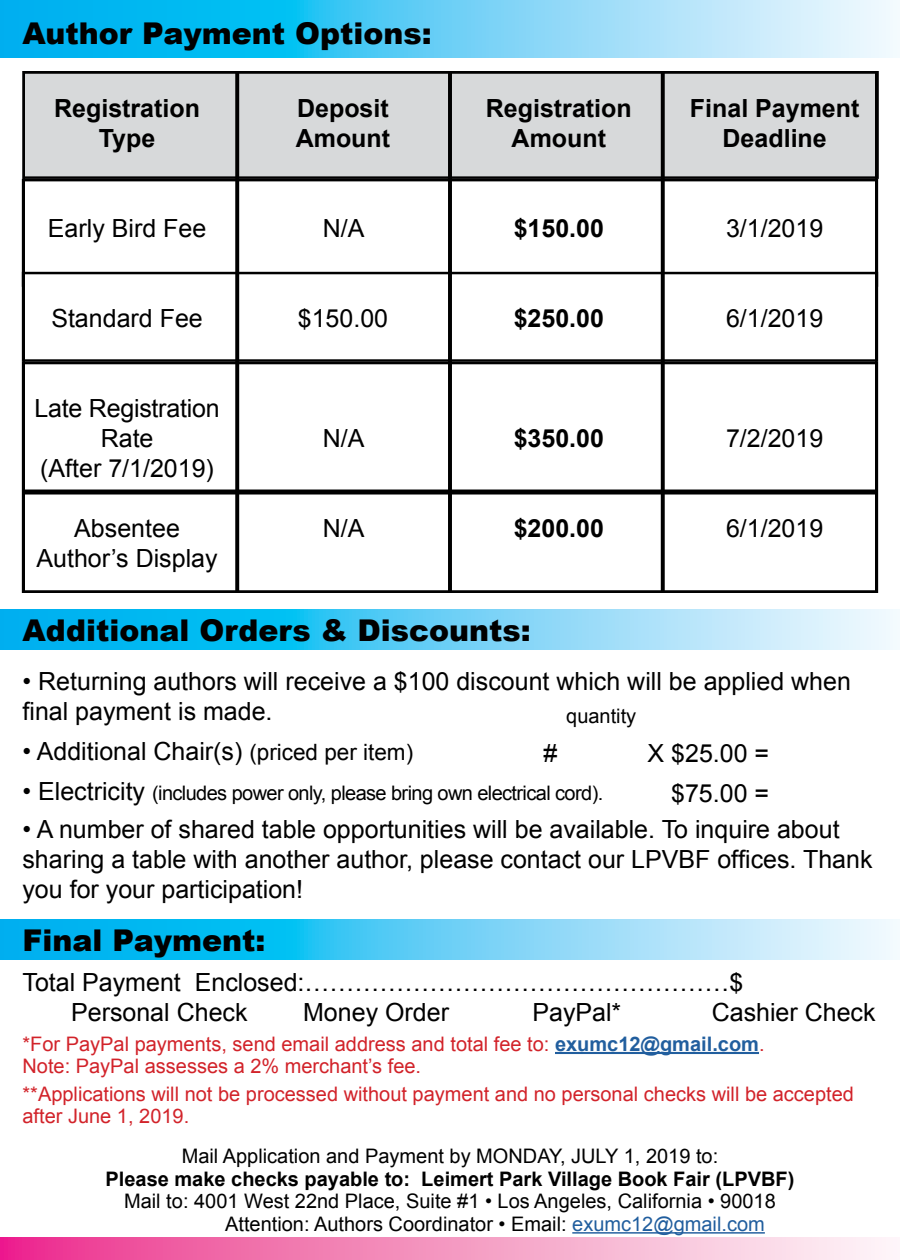
<style>
.page{position:relative;width:900px;height:1260px;background:#fff}
.page>*{position:absolute;margin:0;border:0;box-sizing:border-box;transform-origin:0 0}
.t1{font:900 30px "Arial";color:#000}
.t2{font:25px/30px "Arial";color:#000}
.t3{font:700 25px/30px "Arial";color:#000;text-align:center}
.t4{font:20px/22.5px "Arial";color:#d2232a}
.t5{font:20px/22.5px "Arial";color:#000}
.t6{font:20px "Arial";letter-spacing:-.03em;color:#000}
.t7{font:700 20px "Arial";color:#000}
.s1{font-size:22.5px}
.s2{font-size:25px}
.s3{font-weight:700;color:#215e9e}
.s4{color:#215e9e}
</style>
<div class="page">
<svg style="left:0;top:0;width:900px;height:58px;background:#65d1f6"></svg>
<svg style="left:0;top:609px;width:900px;height:40px;background:#64d0f6"></svg>
<svg style="left:0;top:919px;width:900px;height:40px;background:#64d0f6"></svg>
<svg style="left:0;top:1238px;width:890px;height:22px;background:#f494c1"></svg>
<div style="left:24px;top:72px;width:854px;height:106px;background:#d7d9da"></div>
<div style="left:22px;top:71px;width:857px;height:108px;border:2px solid #000"></div>
<div style="left:22px;top:179px;width:856px;height:108px;border:2px solid #000"></div>
<div style="left:23px;top:273px;width:854px;height:88px;background:#fff"></div>
<div style="left:22px;top:272px;width:856px;height:90px;border:2px solid #000"></div>
<div style="left:22px;top:362px;width:856px;height:130px;border:2px solid #000"></div>
<div style="left:22px;top:492px;width:856px;height:101px;border:2px solid #000"></div>
<div style="left:22px;top:71px;width:217px;height:522px;border:2px solid #000"></div>
<div style="left:235px;top:71px;width:217px;height:522px;border:2px solid #000"></div>
<div style="left:448px;top:71px;width:217px;height:522px;border:2px solid #000"></div>
<div style="left:661px;top:71px;width:217px;height:522px;border:2px solid #000"></div>
<hr style="left:555px;top:1052px;width:204px;height:2px;background:#215e9e">
<hr style="left:572px;top:1232px;width:193px;height:2px;background:#215e9e">
<p class="t1" style="left:22px;top:11px;width:411px">Author Payment Options:</p>
<p class="t3" style="left:54px;top:94px;width:147px">Registration<br>Type</p>
<p class="t3" style="left:296px;top:94px;width:96px;text-align:left">Deposit<br>Amount</p>
<p class="t3" style="left:486px;top:94px;width:147px">Registration<br>Amount</p>
<p class="t3" style="left:690px;top:94px;width:171px">Final Payment<br>Deadline</p>
<p class="t2" style="left:48px;top:213px;width:160px">Early Bird Fee</p>
<p class="t2" style="left:323px;top:213px;width:43px">N/A</p>
<p class="t3" style="left:514px;top:214px;width:92px">$150.00</p>
<p class="t2" style="left:726px;top:213px;width:99px">3/1/2019</p>
<p class="t2" style="left:51px;top:303px;width:153px">Standard Fee</p>
<p class="t2" style="left:298px;top:303px;width:92px">$150.00</p>
<p class="t3" style="left:514px;top:304px;width:92px">$250.00</p>
<p class="t2" style="left:726px;top:303px;width:99px">6/1/2019</p>
<p class="t2" style="left:35px;top:393px;width:186px;text-align:center">Late Registration<br>Rate<br>(After 7/1/2019)</p>
<p class="t2" style="left:37px;top:513px;width:183px;text-align:center">Absentee<br>Author’s Display</p>
<p class="t2" style="left:323px;top:423px;width:43px">N/A</p>
<p class="t2" style="left:323px;top:513px;width:43px">N/A</p>
<p class="t3" style="left:514px;top:424px;width:92px">$350.00</p>
<p class="t3" style="left:514px;top:514px;width:92px">$200.00</p>
<p class="t2" style="left:726px;top:423px;width:99px">7/2/2019</p>
<p class="t2" style="left:726px;top:513px;width:99px">6/1/2019</p>
<p class="t1" style="left:22px;top:609px;width:510px">Additional Orders &amp; Discounts:</p>
<p class="t2" style="left:22px;top:666px;width:830px">• Returning authors will receive a $100 discount which will be applied when final payment is made.</p>
<p class="t2" style="left:22px;top:736px;width:392px">• Additional Chair(s) <span class="s1">(priced per item)</span></p>
<p class="t6" style="left:23px;top:780px;width:582px"><span class="s2">• Electricity</span> (includes power only, please bring own electrical cord).</p>
<p class="t2" style="left:22px;top:814px;width:852px">• A number of shared table opportunities will be available. To inquire about sharing a table with another author, please contact our LPVBF offices. Thank you for your participation!</p>
<p class="t5" style="left:566px;top:705px;width:72px">quantity</p>
<p class="t2" style="left:543px;top:738px;width:15px">#</p>
<p class="t2" style="left:648px;top:733px;width:123px;line-height:40px;text-align:right">X $25.00 = $75.00 =</p>
<p class="t1" style="left:22px;top:918px;width:244px">Final Payment:</p>
<p class="t2" style="left:71px;top:967px;width:674px;text-indent:-49px">Total Payment Enclosed:……………………………………………$<br>Personal Check</p>
<p class="t2" style="left:303px;top:997px;width:147px">Money Order</p>
<p class="t2" style="left:532px;top:997px;width:90px">PayPal*</p>
<p class="t2" style="left:712px;top:997px;width:165px">Cashier Check</p>
<p class="t4" style="left:22px;top:1032px;width:744px">*For PayPal payments, send email address and total fee to: <span class="s3">exumc12@gmail.com</span>.<br>Note: PayPal assesses a 2% merchant’s fee.</p>
<p class="t4" style="left:22px;top:1082px;width:833px">**Applications will not be processed without payment and no personal checks will be accepted after June 1, 2019.</p>
<p class="t5" style="left:182px;top:1145px;width:538px">Mail Application and Payment by MONDAY, JULY 1, 2019 to:</p>
<p class="t7" style="left:106px;top:1165px;width:690px">Please make checks payable to: Leimert Park Village Book Fair (LPVBF)</p>
<p class="t5" style="left:225px;top:1190px;width:552px;text-indent:-101px">Mail to: 4001 West 22nd Place, Suite #1 • Los Angeles, California • 90018<br>Attention: Authors Coordinator • Email: <span class="s4">exumc12@gmail.com</span></p>
</div>
